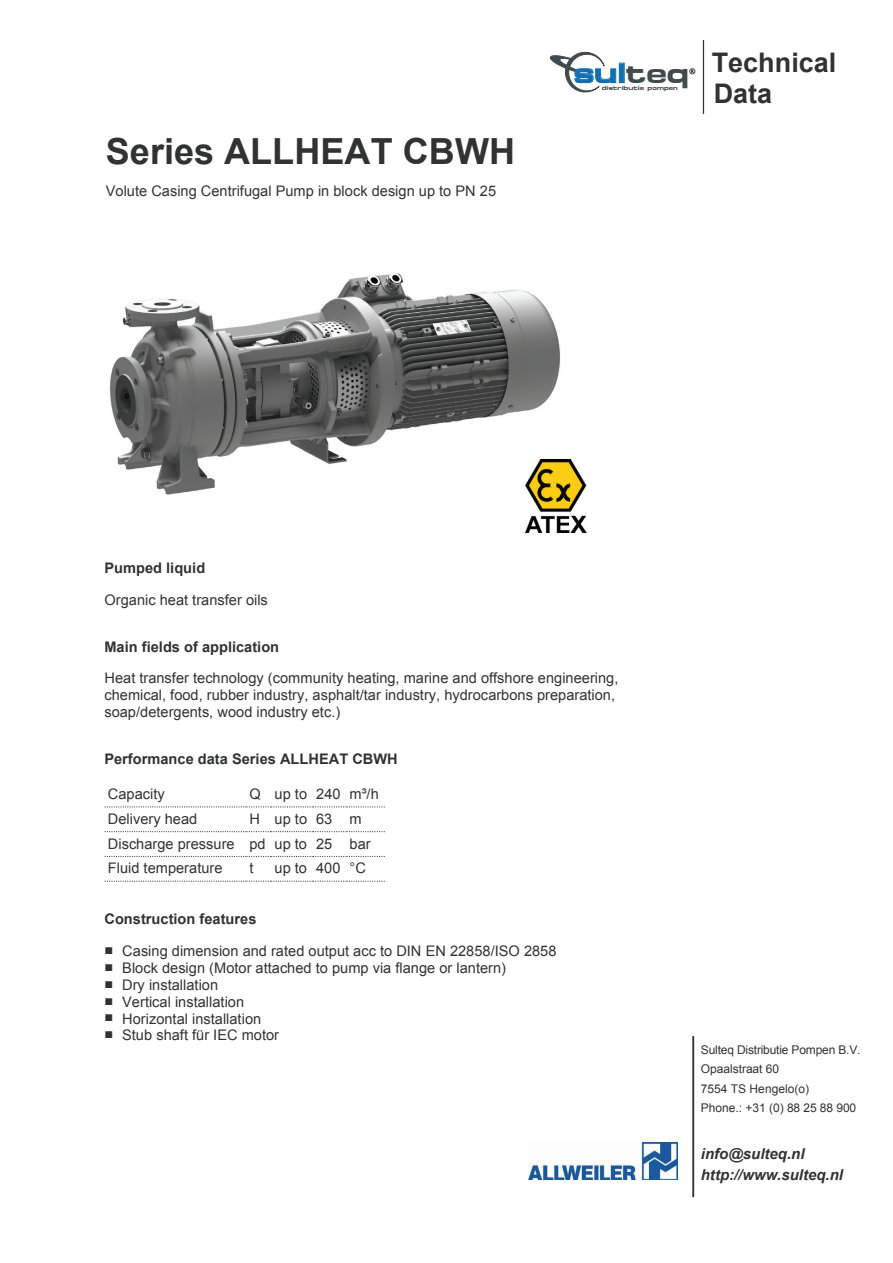
<style>
.page{position:relative;width:893px;height:1263px;background:#fff}
.page>*{position:absolute;margin:0;border:0;box-sizing:border-box;transform-origin:0 0}
.t1{font:700 36px "Arial";color:#313232}
.t2{font:700 28.05px "Federation";color:#136fb1}
.t3{font:700 27px/30.9px "Arial";color:#313232}
.t4{font:italic 700 15px/20.5px "Arial";color:#313232}
.t5{font:14.55px/16.8px "Arial";color:#313232}
.t6{font:700 14.55px "Arial";color:#313232}
.t7{font:12px/19.5px "Arial";letter-spacing:-.005em;color:#313232}
.t8{font:700 6px "Federation";color:#424b4c}
.s1{color:#424b4c}
</style>
<div class="page">
<svg style="left:104px;top:806px;width:281px;height:1px"></svg>
<svg style="left:104px;top:831px;width:281px;height:1px"></svg>
<svg style="left:104px;top:856px;width:281px;height:1px"></svg>
<svg style="left:104px;top:881px;width:281px;height:1px"></svg>
<img style="left:528px;top:1143px;width:149px;height:37px">
<img style="left:568px;top:460px;width:18px;height:72px">
<hr style="left:702px;top:40px;width:2px;height:73px;background:#313232">
<hr style="left:692px;top:1037px;width:2px;height:159px;background:#313232">
<svg style="left:689px;top:68px;width:6px;height:6px"></svg>
<svg style="left:549px;top:51px;width:67px;height:42px"></svg>
<div style="left:619px;top:63px;width:5px;height:20px;border:1px solid #136fb1"></div>
<img style="left:109px;top:272px;width:459px;height:261px">
<h1 class="t1" style="left:106px;top:128px;width:411px">Series ALLHEAT CBWH</h1>
<p class="t5" style="left:106px;top:183px;width:392px">Volute Casing Centrifugal Pump in block design up to PN 25</p>
<h2 class="t2" style="left:574px;top:55px;width:117px">sul<span class="s1">teq</span></h2>
<p class="t8" style="left:602px;top:84px;width:78px">distributie pompen</p>
<h3 class="t3" style="left:711px;top:48px;width:126px">Technical<br>Data</h3>
<p class="t6" style="left:104px;top:558px;width:102px">Pumped liquid</p>
<p class="t5" style="left:104px;top:591px;width:165px">Organic heat transfer oils</p>
<p class="t6" style="left:104px;top:637px;width:176px">Main fields of application</p>
<p class="t5" style="left:104px;top:670px;width:515px">Heat transfer technology (community heating, marine and offshore engineering, chemical, food, rubber industry, asphalt/tar industry, hydrocarbons preparation, soap/detergents, wood industry etc.)</p>
<p class="t6" style="left:104px;top:749px;width:295px">Performance data Series ALLHEAT CBWH</p>
<p class="t5" style="left:108px;top:786px;width:58px">Capacity</p>
<p class="t5" style="left:249px;top:786px;width:131px">Q up to 240 m³/h</p>
<p class="t5" style="left:108px;top:811px;width:91px">Delivery head</p>
<p class="t5" style="left:108px;top:807px;width:264px;line-height:24.6px;text-indent:142px">H up to 63 m<br>Discharge pressure pd up to 25 bar<br>Fluid temperature</p>
<p class="t5" style="left:249px;top:860px;width:6px">t</p>
<p class="t5" style="left:274px;top:860px;width:93px">up to 400 °C</p>
<p class="t6" style="left:104px;top:910px;width:153px">Construction features</p>
<p class="t5" style="left:122px;top:943px;width:436px">Casing dimension and rated output acc to DIN EN 22858/ISO 2858<br>Block design (Motor attached to pump via flange or lantern)<br>Dry installation<br>Vertical installation<br>Horizontal installation<br>Stub shaft für IEC motor</p>
<p class="t5" style="left:104px;top:941px;width:10px;text-align:justify">■ ■ ■ ■ ■ ■</p>
<p class="t7" style="left:701px;top:1040px;width:161px">Sulteq Distributie Pompen B.V.<br>Opaalstraat 60<br>7554 TS Hengelo(o)<br>Phone.: +31 (0) 88 25 88 900</p>
<p class="t4" style="left:701px;top:1144px;width:144px">info@sulteq.nl http://www.sulteq.nl</p>
</div>
